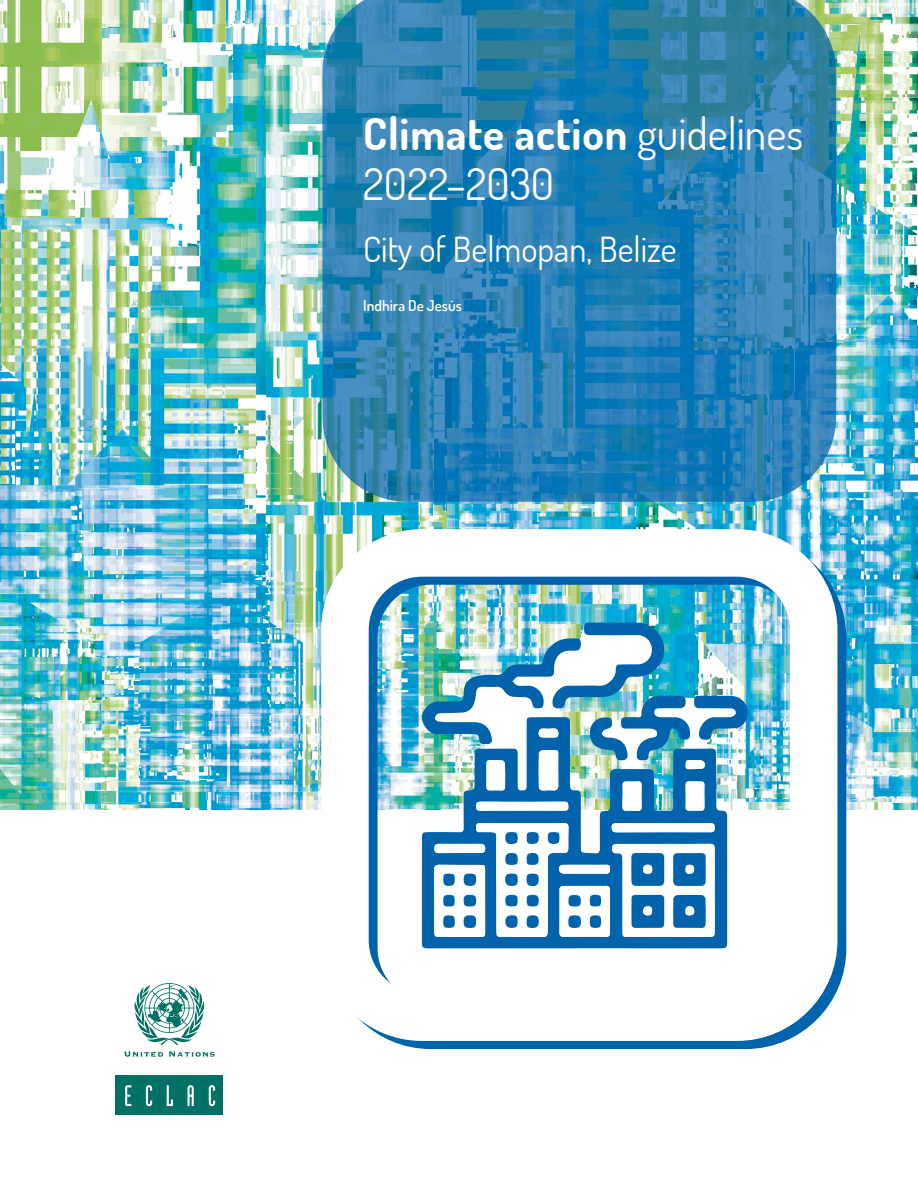
<style>
.page{position:relative;width:918px;height:1188px;background:#fff}
.page>*{position:absolute;margin:0;border:0;box-sizing:border-box;transform-origin:0 0}
.t1{font:43.5px/49.5px "Dosis";color:#fff}
.t2{font:34.5px "Dosis";color:#fff}
.t3{font:600 15px "Dosis";color:#fff}
.s1{font-weight:700}
</style>
<div class="page">
<img style="left:1px;top:0;width:917px;height:809px">
<svg style="left:322px;top:0;width:514px;height:502px;background:#2a82b4"></svg>
<svg style="left:124px;top:1051px;width:39px;height:6px"></svg>
<svg style="left:169px;top:1051px;width:46px;height:6px"></svg>
<svg style="left:134px;top:983px;width:71px;height:62px"></svg>
<div style="left:115px;top:1076px;width:108px;height:39px;background:#007164"></div>
<svg style="left:125px;top:1085px;width:6px;height:21px"></svg>
<svg style="left:146px;top:1085px;width:6px;height:21px"></svg>
<svg style="left:167px;top:1085px;width:6px;height:21px"></svg>
<svg style="left:187px;top:1085px;width:7px;height:21px"></svg>
<svg style="left:209px;top:1085px;width:6px;height:21px"></svg>
<div style="left:330px;top:537px;width:516px;height:512px;border:48px solid #0063ac;border-radius:77px"></div>
<div style="left:321px;top:529px;width:516px;height:512px;border:48px solid #fff;border-radius:77px"></div>
<svg style="left:422px;top:811px;width:305px;height:137px;background:#1871b3"></svg>
<img style="left:418px;top:622px;width:333px;height:189px">
<svg style="left:434px;top:823px;width:281px;height:117px"></svg>
<p class="t1" style="left:363px;top:108px;width:442px"><span class="s1">Climate action</span> guidelines<br>2022–2030</p>
<p class="t2" style="left:363px;top:225px;width:315px">City of Belmopan, Belize</p>
<p class="t3" style="left:363px;top:296px;width:100px">Indhira De Jesús</p>
</div>
